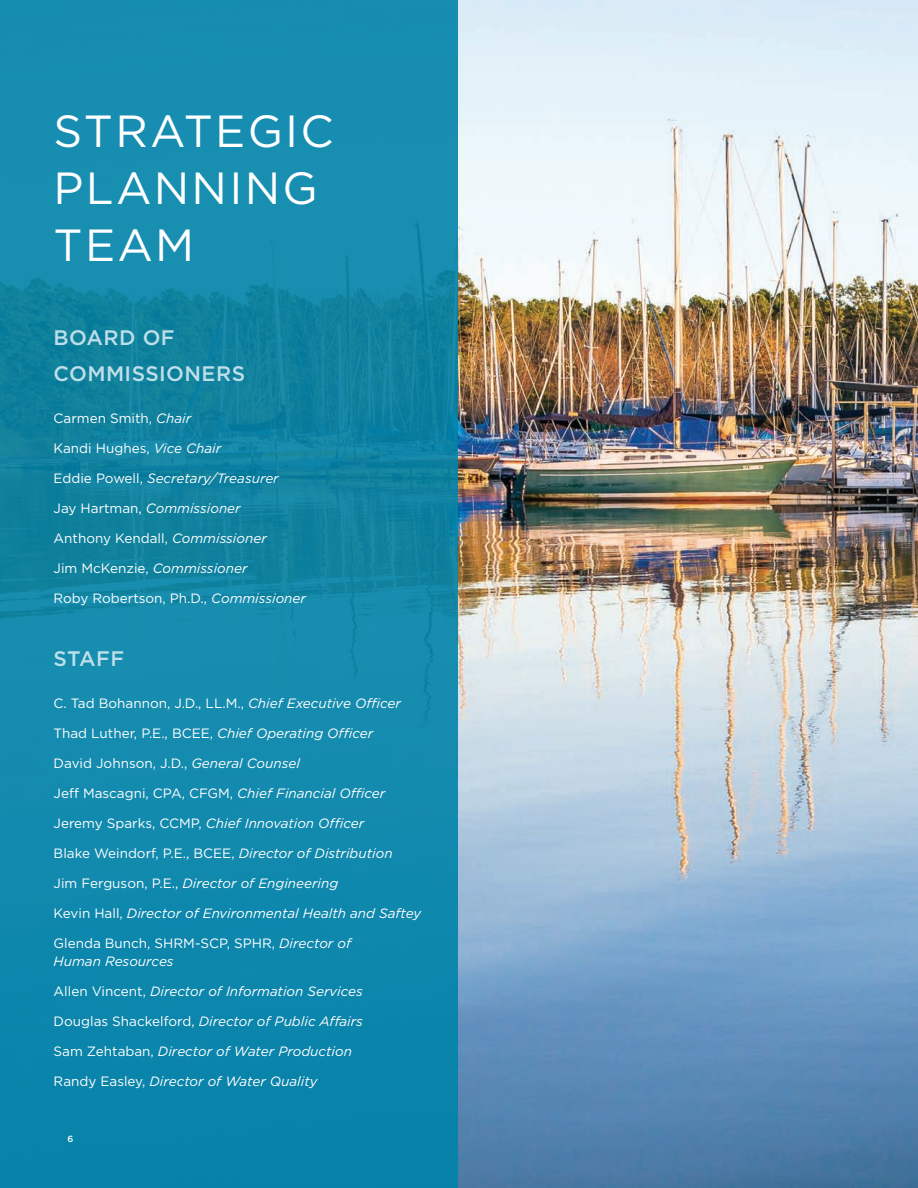
<style>
.page{position:relative;width:918px;height:1188px;background:#fff}
.page>*{position:absolute;margin:0;border:0;box-sizing:border-box;transform-origin:0 0}
.t1{font:45px/57px "Gotham";letter-spacing:.05em;color:#fff}
.t2{font:500 21px "Gotham";letter-spacing:.02em;color:#bedfea}
.t3{font:13.5px "Gotham";color:#fff}
.t4{font:italic 13.5px "Gotham";color:#fff}
.t5{font:500 9px "Gotham";color:#fff}
.s1{font-style:italic}
.s2{font-style:normal}
</style>
<div class="page">
<img style="left:458px;top:0;width:460px;height:1188px">
<svg style="left:0;top:0;width:458px;height:1188px;background:#1187aa"></svg>
<p class="t1" style="left:54px;top:102px;width:282px">STRATEGIC<br>PLANNING</p>
<p class="t1" style="left:54px;top:216px;width:142px">TEAM</p>
<p class="t2" style="left:54px;top:326px;width:123px">BOARD OF</p>
<p class="t2" style="left:54px;top:362px;width:193px">COMMISSIONERS</p>
<p class="t3" style="left:54px;top:411px;width:139px">Carmen Smith, <span class="s1">Chair</span></p>
<p class="t3" style="left:54px;top:441px;width:169px">Kandi Hughes, <span class="s1">Vice Chair</span></p>
<p class="t4" style="left:54px;top:471px;width:227px"><span class="s2">Eddie Powell,</span> Secretary/Treasurer</p>
<p class="t4" style="left:54px;top:501px;width:189px"><span class="s2">Jay Hartman,</span> Commissioner</p>
<p class="t3" style="left:54px;top:531px;width:215px">Anthony Kendall, <span class="s1">Commissioner</span></p>
<p class="t3" style="left:54px;top:561px;width:195px">Jim McKenzie, <span class="s1">Commissioner</span></p>
<p class="t3" style="left:54px;top:591px;width:254px">Roby Robertson, Ph.D., <span class="s1">Commissioner</span></p>
<p class="t2" style="left:54px;top:647px;width:72px">STAFF</p>
<p class="t3" style="left:54px;top:696px;width:349px">C. Tad Bohannon, J.D., LL.M., <span class="s1">Chief Executive Officer</span></p>
<p class="t3" style="left:54px;top:726px;width:321px">Thad Luther, P.E., BCEE, <span class="s1">Chief Operating Officer</span></p>
<p class="t3" style="left:54px;top:756px;width:248px">David Johnson, J.D., <span class="s1">General Counsel</span></p>
<p class="t3" style="left:54px;top:786px;width:333px">Jeff Mascagni, CPA, CFGM, <span class="s1">Chief Financial Officer</span></p>
<p class="t4" style="left:54px;top:816px;width:312px"><span class="s2">Jeremy Sparks, CCMP,</span> Chief Innovation Officer</p>
<p class="t3" style="left:54px;top:846px;width:341px">Blake Weindorf, P.E., BCEE, <span class="s1">Director of Distribution</span></p>
<p class="t4" style="left:54px;top:876px;width:286px"><span class="s2">Jim Ferguson, P.E.,</span> Director of Engineering</p>
<p class="t4" style="left:54px;top:906px;width:369px"><span class="s2">Kevin Hall,</span> Director of Environmental Health and Saftey</p>
<p class="t3" style="left:54px;top:936px;width:299px">Glenda Bunch, SHRM-SCP, SPHR, <span class="s1">Director of</span></p>
<p class="t4" style="left:54px;top:954px;width:122px">Human Resources</p>
<p class="t4" style="left:54px;top:984px;width:311px"><span class="s2">Allen Vincent,</span> Director of Information Services</p>
<p class="t4" style="left:54px;top:1014px;width:311px"><span class="s2">Douglas Shackelford,</span> Director of Public Affairs</p>
<p class="t4" style="left:54px;top:1044px;width:300px"><span class="s2">Sam Zehtaban,</span> Director of Water Production</p>
<p class="t4" style="left:54px;top:1074px;width:265px"><span class="s2">Randy Easley,</span> Director of Water Quality</p>
<p class="t5" style="left:68px;top:1133px;width:7px">6</p>
</div>
